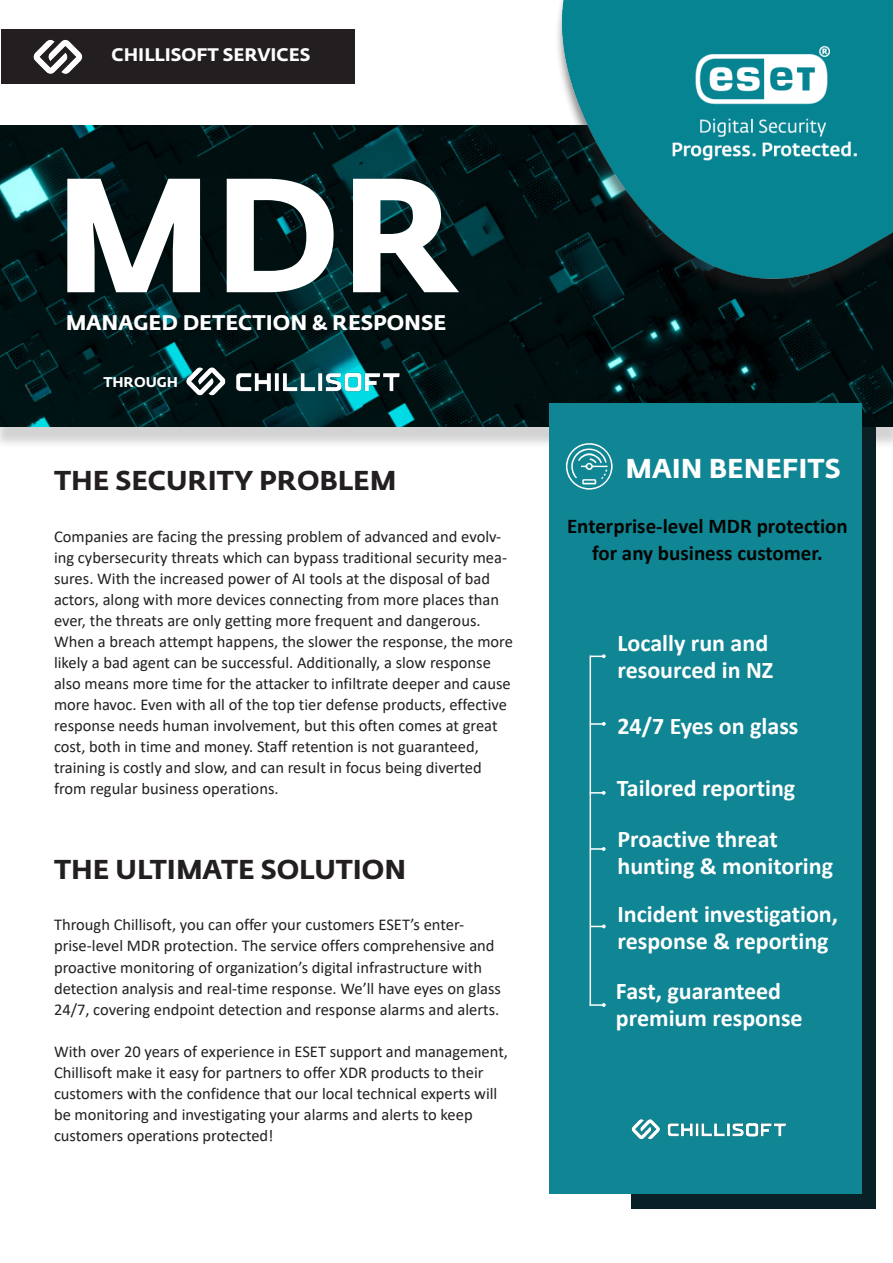
<style>
.page{position:relative;width:893px;height:1263px;background:#fff}
.page>*{position:absolute;margin:0;border:0;box-sizing:border-box;transform-origin:0 0}
.Headers_1{font:160.5px "Fedra Sans Alt Pro Bold LF";color:#fff}
.Headers_2{font:27px "Fedra Sans Alt Pro Bold LF";color:#231f20}
.Headers_2-2{font:27px "Fedra Sans Alt Pro Bold LF";color:#fff}
.SideBar_Text{font:700 24px/27px "Calibri";color:#fff}
.SideBar_Text-2{font:700 21px/27px "Calibri";color:#040503;text-align:center}
.Headers_1-2{font:21px "Fedra Sans Alt Pro Bold LF";color:#fff}
.t1{font:18px "Fedra Sans Alt Pro Bold LF";color:#fff}
.General_Text{font:16.5px/21px "Calibri";color:#231f20}
.Headers_1-3{font:13.95px "Fedra Sans Alt Pro Bold LF";color:#fff}
</style>
<div class="page">
<div style="left:631px;top:425px;width:245px;height:784px;background:#072126"></div>
<div style="left:0;top:132px;width:893px;height:317px;background:#231f20;opacity:.2"></div>
<img style="left:0;top:126px;width:893px;height:300px">
<img style="left:533px;top:0;width:360px;height:333px">
<img style="left:644px;top:41px;width:235px;height:131px">
<div style="left:549px;top:403px;width:312px;height:790px;background:#108593"></div>
<div style="left:1px;top:29px;width:354px;height:54px;background:#231f20"></div>
<img style="left:17px;top:39px;width:74px;height:45px">
<img style="left:174px;top:353px;width:236px;height:52px">
<hr style="left:590px;top:656px;width:1px;height:350px;background:#fff">
<svg style="left:590px;top:654px;width:16px;height:4px"></svg>
<svg style="left:591px;top:722px;width:15px;height:4px"></svg>
<svg style="left:591px;top:791px;width:15px;height:4px"></svg>
<svg style="left:591px;top:847px;width:15px;height:4px"></svg>
<svg style="left:591px;top:924px;width:15px;height:4px"></svg>
<svg style="left:590px;top:1003px;width:16px;height:4px"></svg>
<svg style="left:566px;top:443px;width:47px;height:47px"></svg>
<img style="left:631px;top:1119px;width:155px;height:21px">
<p class="t1" style="left:112px;top:41px;width:200px">CHILLISOFT SERVICES</p>
<p class="Headers_1" style="left:54px;top:107px;width:407px">MDR</p>
<p class="Headers_1-2" style="left:66px;top:306px;width:382px">MANAGED DETECTION &amp; RESPONSE</p>
<p class="Headers_1-3" style="left:104px;top:371px;width:76px">THROUGH</p>
<p class="Headers_2" style="left:54px;top:459px;width:344px">THE SECURITY PROBLEM</p>
<p class="General_Text" style="left:54px;top:526px;width:461px">Companies are facing the pressing problem of advanced and evolv&shy;ing cybersecurity threats which can bypass traditional security mea&shy;sures. With the increased power of AI tools at the disposal of bad actors, along with more devices connecting from more places than ever, the threats are only getting more frequent and dangerous.<br>When a breach attempt happens, the slower the response, the more likely a bad agent can be successful. Additionally, a slow response also means more time for the attacker to infiltrate deeper and cause more havoc. Even with all of the top tier defense products, effective response needs human involvement, but this often comes at great cost, both in time and money. Staff retention is not guaranteed, training is costly and slow, and can result in focus being diverted from regular business operations.</p>
<p class="Headers_2" style="left:54px;top:848px;width:354px">THE ULTIMATE SOLUTION</p>
<p class="General_Text" style="left:54px;top:914px;width:448px">Through Chillisoft, you can offer your customers ESET’s enter&shy;prise-level MDR protection. The service offers comprehensive and proactive monitoring of organization’s digital infrastructure with detection analysis and real-time response. We’ll have eyes on glass 24/7, covering endpoint detection and response alarms and alerts.</p>
<p class="General_Text" style="left:54px;top:1040px;width:455px">With over 20 years of experience in ESET support and management, Chillisoft make it easy for partners to offer XDR products to their customers with the confidence that our local technical experts will be monitoring and investigating your alarms and alerts to keep customers operations protected!</p>
<p class="Headers_2-2" style="left:626px;top:447px;width:216px">MAIN BENEFITS</p>
<p class="SideBar_Text-2" style="left:567px;top:513px;width:282px">Enterprise-level MDR protection for any business customer.</p>
<p class="SideBar_Text" style="left:617px;top:629px;width:157px">Locally run and resourced in NZ</p>
<p class="SideBar_Text" style="left:617px;top:712px;width:182px">24/7 Eyes on glass</p>
<p class="SideBar_Text" style="left:617px;top:774px;width:180px">Tailored reporting</p>
<p class="SideBar_Text" style="left:617px;top:825px;width:217px">Proactive threat hunting &amp; monitoring</p>
<p class="SideBar_Text" style="left:617px;top:900px;width:222px">Incident investigation, response &amp; reporting</p>
<p class="SideBar_Text" style="left:616px;top:977px;width:188px">Fast, guaranteed premium response</p>
</div>
